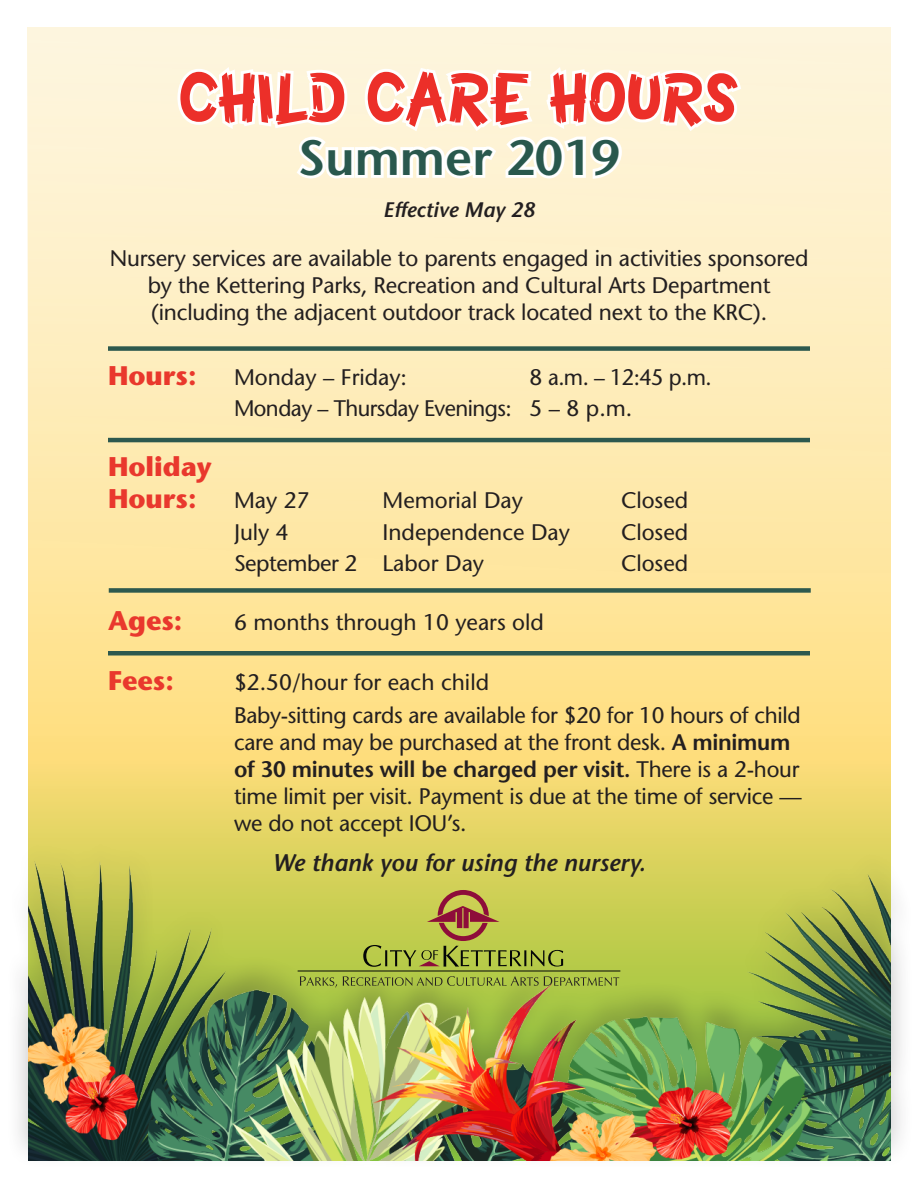
<style>
.page{position:relative;width:918px;height:1188px;background:#fff}
.page>*{position:absolute;margin:0;border:0;box-sizing:border-box;transform-origin:0 0}
.t1{font:63px "Pineapple Demo";letter-spacing:.01em;color:#ec2f29}
.t2{font:600 49.5px "Stone Sans";color:#29584d}
.t3{font:700 27px "Stone Sans";color:#e9382d}
.t4{font:700 27px "Stone Sans";color:#e9382c}
.t5{font:italic 600 24px "Stone Sans";color:#231f20}
.t6{font:22.5px/27px "Stone Sans";letter-spacing:-.01em;color:#231f20}
.t7{font:italic 600 21px "Stone Sans";color:#231f20}
.s1{font-weight:600}
</style>
<div class="page">
<div style="left:28px;top:42px;width:863px;height:1119px;background:#ffe497"></div>
<div style="left:27px;top:28px;width:864px;height:545px;background:linear-gradient(to bottom,#fdf6e2,#fee7a3)"></div>
<div style="left:6px;top:833px;width:908px;height:336px;background:#231f20;opacity:.29"></div>
<img style="left:28px;top:654px;width:863px;height:507px">
<hr style="left:108px;top:438px;width:702px;height:4px;background:#2d594e">
<svg style="left:363px;top:890px;width:200px;height:77px;background:#b4b249"></svg>
<hr style="left:298px;top:971px;width:322px;height:1px;background:#040607">
<svg style="left:300px;top:976px;width:37px;height:12px"></svg>
<svg style="left:343px;top:976px;width:276px;height:10px;background:#91a43e"></svg>
<div style="left:108px;top:346px;width:702px;height:5px;background:#2d594e"></div>
<svg style="left:622px;top:67px;width:45px;height:987px"></svg>
<svg style="left:651px;top:58px;width:94px;height:93px;background:#fdf7e5"></svg>
<svg style="left:174px;top:50px;width:458px;height:132px;background:#fef7e6"></svg>
<div style="left:109px;top:588px;width:702px;height:5px;background:#2d594e"></div>
<div style="left:108px;top:651px;width:702px;height:5px;background:#2d594e"></div>
<p class="t1" style="left:179px;top:55px;width:561px">CHILD CARE HOURS</p>
<p class="t2" style="left:298px;top:128px;width:324px">Summer 2019</p>
<p class="t7" style="left:383px;top:197px;width:153px">Effective May 28</p>
<p class="t6" style="left:110px;top:244px;width:700px;text-align:center">Nursery services are available to parents engaged in activities sponsored by the Kettering Parks, Recreation and Cultural Arts Department</p>
<p class="t6" style="left:151px;top:298px;width:618px">(including the adjacent outdoor track located next to the KRC).</p>
<p class="t4" style="left:108px;top:359px;width:90px">Hours:</p>
<p class="t6" style="left:234px;top:363px;width:175px">Monday – Friday:</p>
<p class="t6" style="left:529px;top:363px;width:184px">8 a.m. – 12:45 p.m.</p>
<p class="t6" style="left:234px;top:395px;width:400px">Monday – Thursday Evenings: 5 – 8 p.m.</p>
<p class="t3" style="left:108px;top:450px;width:105px">Holiday</p>
<p class="t3" style="left:108px;top:483px;width:90px">Hours:</p>
<p class="t6" style="left:234px;top:487px;width:77px">May 27</p>
<p class="t6" style="left:382px;top:487px;width:142px">Memorial Day</p>
<p class="t6" style="left:621px;top:487px;width:69px">Closed</p>
<p class="t6" style="left:234px;top:518px;width:56px">July 4</p>
<p class="t6" style="left:382px;top:518px;width:189px">Independence Day</p>
<p class="t6" style="left:621px;top:518px;width:69px">Closed</p>
<p class="t6" style="left:234px;top:550px;width:252px">September 2 Labor Day</p>
<p class="t6" style="left:621px;top:550px;width:69px">Closed</p>
<p class="t3" style="left:108px;top:605px;width:76px">Ages:</p>
<p class="t6" style="left:234px;top:609px;width:311px">6 months through 10 years old</p>
<p class="t3" style="left:108px;top:664px;width:67px">Fees:</p>
<p class="t6" style="left:234px;top:669px;width:257px">$2.50/hour for each child</p>
<p class="t6" style="left:234px;top:702px;width:569px">Baby-sitting cards are available for $20 for 10 hours of child care and may be purchased at the front desk. <span class="s1">A minimum of 30 minutes will be charged per visit.</span> There is a 2-hour time limit per visit. Payment is due at the time of service — we do not accept IOU’s.</p>
<p class="t5" style="left:272px;top:848px;width:375px">We thank you for using the nursery.</p>
</div>
